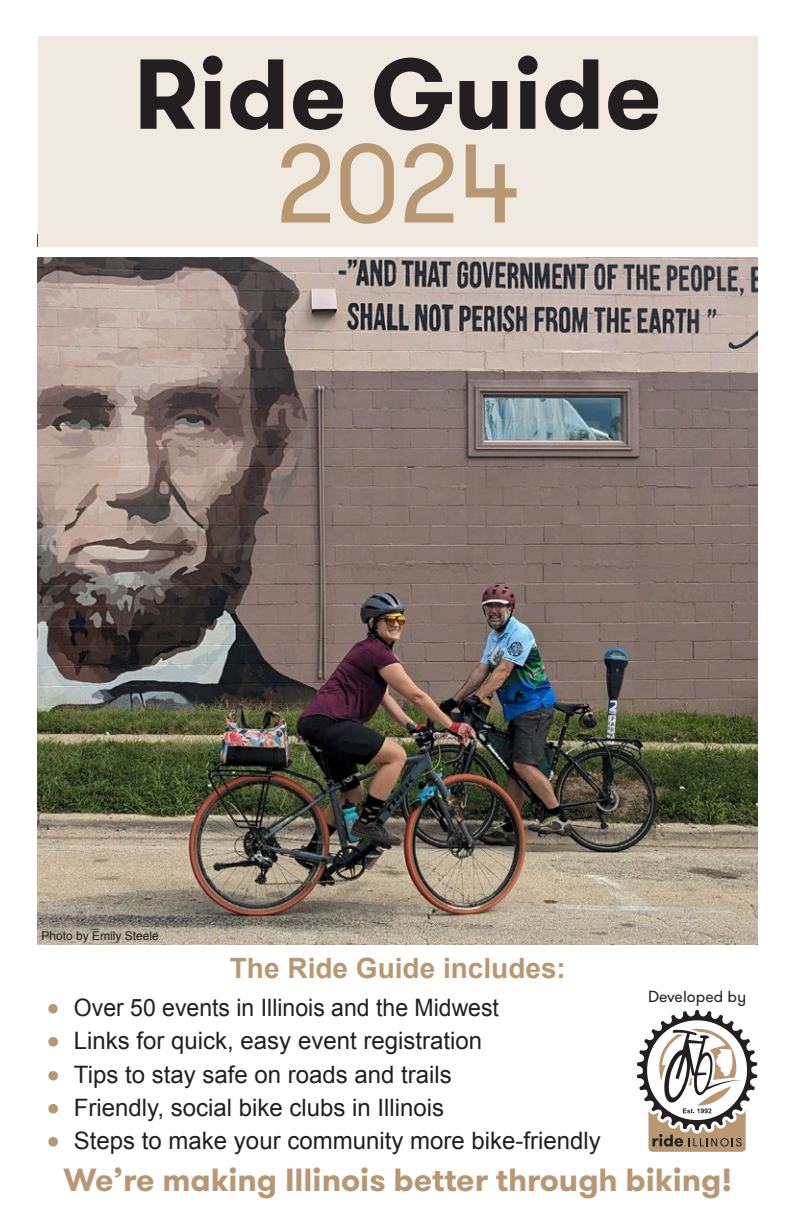
<style>
.page{position:relative;width:792px;height:1224px;background:#fff}
.page>*{position:absolute;margin:0;border:0;box-sizing:border-box;transform-origin:0 0}
.t1{font:111.4px "GT Walsheim";color:#b89773}
.t2{font:700 99px "GT Walsheim";color:#231f20}
.t3{font:700 32px "GT Walsheim";color:#b89773}
.t4{font:700 28px "Arial";color:#b89773}
.t5{font:24px "Arial";color:#231f20}
.t6{font:24px "Arial";color:#231f20;scale:.96 1}
.t7{font:16px "GT Walsheim";color:#231f20}
.t8{font:12px "Arial";color:#231f20}
.s1{font-family:"GT Walsheim";font-weight:700;font-size:36px;color:#b89773}
</style>
<div class="page">
<img style="left:38px;top:257px;width:720px;height:688px">
<div style="left:38px;top:36px;width:720px;height:216px;background:#f0e9df"></div>
<svg style="left:636px;top:1010px;width:122px;height:142px"></svg>
<div style="left:29px;top:247px;width:734px;height:10px;background:#fff"></div>
<h2 class="t2" style="left:134px;top:30px;width:530px">Ride Guide</h2>
<h1 class="t1" style="left:276px;top:114px;width:245px">2024</h1>
<p class="t8" style="left:42px;top:928px;width:119px">Photo by Emily Steele</p>
<p class="t4" style="left:230px;top:950px;width:338px">The Ride Guide includes:</p>
<p class="t6" style="left:47px;top:992px;width:472px"><span class="s1">•</span> Over 50 events in Illinois and the Midwest</p>
<p class="t5" style="left:47px;top:1025px;width:437px"><span class="s1">•</span> Links for quick, easy event registration</p>
<p class="t5" style="left:47px;top:1059px;width:406px"><span class="s1">•</span> Tips to stay safe on roads and trails</p>
<p class="t5" style="left:47px;top:1092px;width:399px"><span class="s1">•</span> Friendly, social bike clubs in Illinois</p>
<p class="t5" style="left:47px;top:1125px;width:555px"><span class="s1">•</span> Steps to make your community more bike-friendly</p>
<h3 class="t3" style="left:64px;top:1159px;width:670px">We’re making Illinois better through biking!</h3>
<p class="t7" style="left:648px;top:986px;width:100px">Developed by</p>
</div>
